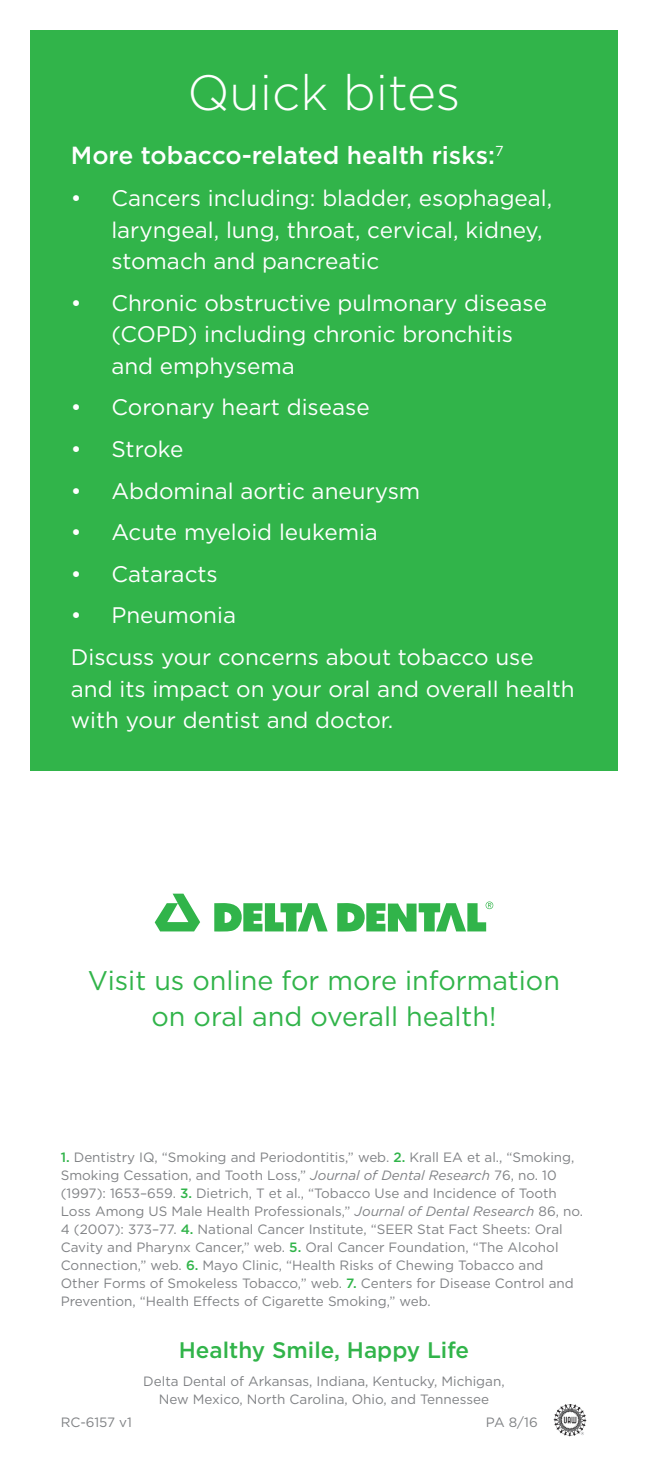
<style>
.page{position:relative;width:648px;height:1458px;background:#fff}
.page>*{position:absolute;margin:0;border:0;box-sizing:border-box;transform-origin:0 0}
.t1{font:300 49.5px "Gotham";color:#fff}
.t2{font:27px/36px "Gotham";color:#31b44a;text-align:center}
.t3{font:500 24.75px "Gotham";color:#fff}
.t4{font:22.5px/31.5px "Gotham";color:#fff}
.t5{font:500 22.5px "Gotham";color:#31b44a}
.t6{font:13.5px/18px "Gotham";color:#808285}
.s1{font-weight:500;color:#31b44a}
.s2{font-style:italic}
</style>
<div class="page">
<div style="left:30px;top:30px;width:588px;height:741px;background:#31b44a"></div>
<img style="left:553px;top:1404px;width:34px;height:33px">
<svg style="left:155px;top:894px;width:45px;height:37px"></svg>
<svg style="left:214px;top:903px;width:114px;height:29px"></svg>
<svg style="left:337px;top:902px;width:156px;height:30px"></svg>
<h1 class="t1" style="left:187px;top:62px;width:275px">Quick bites</h1>
<h3 class="t3" style="left:71px;top:140px;width:434px">More tobacco-related health risks:<sup>7</sup></h3>
<h3 class="t4" style="left:111px;top:182px;width:443px;text-indent:-40px">• Cancers including: bladder, esophageal, laryngeal, lung, throat, cervical, kidney, stomach and pancreatic</h3>
<h3 class="t4" style="left:111px;top:287px;width:437px;text-indent:-40px">• Chronic obstructive pulmonary disease (COPD) including chronic bronchitis and emphysema</h3>
<h3 class="t4" style="left:71px;top:391px;width:300px">• Coronary heart disease</h3>
<h3 class="t4" style="left:71px;top:433px;width:114px">• Stroke</h3>
<h3 class="t4" style="left:71px;top:474px;width:351px">• Abdominal aortic aneurysm</h3>
<h3 class="t4" style="left:71px;top:516px;width:309px">• Acute myeloid leukemia</h3>
<h3 class="t4" style="left:71px;top:558px;width:148px">• Cataracts</h3>
<h3 class="t4" style="left:71px;top:594px;width:464px;line-height:41.6px">• Pneumonia<br>Discuss your concerns about tobacco use</h3>
<h3 class="t4" style="left:71px;top:672px;width:505px">and its impact on your oral and overall health with your dentist and doctor.</h3>
<h2 class="t2" style="left:88px;top:962px;width:474px">Visit us online for more information on oral and overall health!</h2>
<p class="t6" style="left:61px;top:1148px;width:524px"><span class="s1">1.</span> Dentistry IQ, “Smoking and Periodontitis,” web. <span class="s1">2.</span> Krall EA et al., “Smoking, Smoking Cessation, and Tooth Loss,” <span class="s2">Journal of Dental Research</span> 76, no. 10 (1997): 1653–659. <span class="s1">3.</span> Dietrich, T et al., “Tobacco Use and Incidence of Tooth Loss Among US Male Health Professionals,” <span class="s2">Journal of Dental Research</span> 86, no.<br>4 (2007): 373–77. <span class="s1">4.</span> National Cancer Institute, “SEER Stat Fact Sheets: Oral Cavity and Pharynx Cancer,” web. <span class="s1">5.</span> Oral Cancer Foundation, “The Alcohol Connection,” web. <span class="s1">6.</span> Mayo Clinic, “Health Risks of Chewing Tobacco and Other Forms of Smokeless Tobacco,” web. <span class="s1">7.</span> Centers for Disease Control and Prevention, “Health Effects of Cigarette Smoking,” web.</p>
<h3 class="t5" style="left:179px;top:1335px;width:292px">Healthy Smile, Happy Life</h3>
<p class="t6" style="left:143px;top:1372px;width:363px;text-align:center">Delta Dental of Arkansas, Indiana, Kentucky, Michigan,<br>New Mexico, North Carolina, Ohio, and Tennessee</p>
<p class="t6" style="left:61px;top:1413px;width:73px">RC-6157 v1</p>
<p class="t6" style="left:486px;top:1413px;width:53px">PA 8/16</p>
</div>
